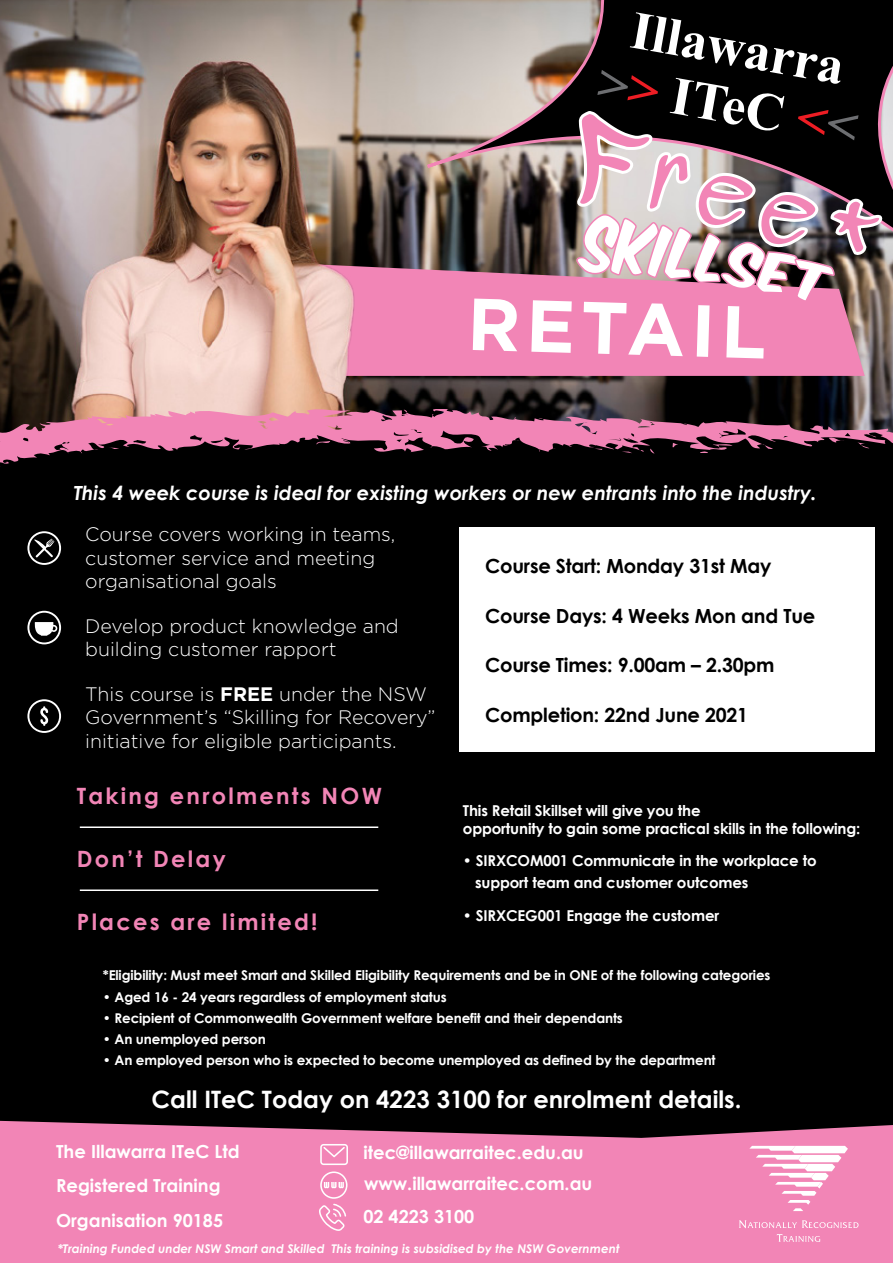
<style>
.page{position:relative;width:893px;height:1263px;background:#fff}
.page>*{position:absolute;margin:0;border:0;box-sizing:border-box;transform-origin:0 0}
.t1{font:78px "wickhophandwriting";color:#f285b6}
.t2{font:700 73.5px "Gotham";color:#fff}
.t3{font:700 24px "Century Gothic";color:#fff}
.t4{font:700 22.5px "Century Gothic";letter-spacing:.1em;color:#f285b6}
.t5{font:300 19.5px/23.4px "Gotham";color:#fff}
.t6{font:700 19.5px "Century Gothic";letter-spacing:-.01em;color:#000}
.t7{font:italic 700 19.5px "Century Gothic";color:#fff}
.t8{font:700 18px/34.5px "Century Gothic";color:#fff}
.t9{font:700 15px/18px "Century Gothic";letter-spacing:-.01em;color:#fff}
.t10{font:700 13.5px "Century Gothic";letter-spacing:-.01em;color:#fff}
.t11{font:italic 700 12px "Century Gothic";color:#fff}
.s1{font-weight:700}
</style>
<div class="page">
<div style="left:0;top:426px;width:893px;height:718px;background:#000"></div>
<img style="left:0;top:0;width:893px;height:407px">
<svg style="left:281px;top:263px;width:584px;height:113px;background:#ee8eb4"></svg>
<svg style="left:0;top:407px;width:893px;height:60px"></svg>
<svg style="left:853px;top:442px;width:16px;height:6px"></svg>
<svg style="left:829px;top:436px;width:15px;height:6px"></svg>
<svg style="left:698px;top:451px;width:10px;height:2px"></svg>
<svg style="left:672px;top:443px;width:6px;height:5px"></svg>
<svg style="left:650px;top:448px;width:5px;height:6px"></svg>
<svg style="left:315px;top:439px;width:15px;height:7px"></svg>
<svg style="left:108px;top:447px;width:11px;height:3px"></svg>
<img style="left:424px;top:0;width:469px;height:302px">
<svg style="left:575px;top:12px;width:309px;height:291px;background:#6b5e61"></svg>
<svg style="left:0;top:1121px;width:893px;height:142px;background:#e17ba9"></svg>
<svg style="left:749px;top:1146px;width:99px;height:65px"></svg>
<svg style="left:739px;top:1220px;width:119px;height:8px"></svg>
<svg style="left:777px;top:1234px;width:43px;height:8px"></svg>
<svg style="left:320px;top:1144px;width:28px;height:21px"></svg>
<svg style="left:319px;top:1171px;width:28px;height:60px;background:#f4a0c6"></svg>
<svg style="left:27px;top:699px;width:34px;height:34px"></svg>
<svg style="left:27px;top:611px;width:34px;height:33px"></svg>
<svg style="left:27px;top:531px;width:34px;height:34px"></svg>
<div style="left:459px;top:527px;width:415px;height:225px;background:#fff"></div>
<hr style="left:80px;top:826px;width:298px;height:2px;background:#fff">
<hr style="left:80px;top:889px;width:298px;height:2px;background:#fff">
<h1 class="t1" style="left:592px;top:101px;width:313px;rotate:17deg">Free*</h1>
<h2 class="t2" style="left:469px;top:281px;width:301px;rotate:2deg">RETAIL</h2>
<h3 class="t7" style="left:74px;top:478px;width:744px">This 4 week course is ideal for existing workers or new entrants into the industry.</h3>
<h3 class="t5" style="left:85px;top:523px;width:312px">Course covers working in teams, customer service and meeting organisational goals</h3>
<h3 class="t5" style="left:85px;top:615px;width:315px;line-height:22.5px">Develop product knowledge and building customer rapport</h3>
<h3 class="t5" style="left:85px;top:682px;width:352px">This course is <span class="s1">FREE</span> under the NSW<br>Government’s “Skilling for Recovery” initiative for eligible participants.</h3>
<h3 class="t4" style="left:77px;top:778px;width:307px">Taking enrolments NOW</h3>
<h3 class="t4" style="left:77px;top:841px;width:150px">Don’t Delay</h3>
<h3 class="t4" style="left:77px;top:904px;width:242px">Places are limited!</h3>
<h3 class="t6" style="left:485px;top:551px;width:288px">Course Start: Monday 31st May</h3>
<h3 class="t6" style="left:485px;top:601px;width:332px">Course Days: 4 Weeks Mon and Tue</h3>
<h3 class="t6" style="left:485px;top:650px;width:291px">Course Times: 9.00am – 2.30pm</h3>
<h3 class="t6" style="left:485px;top:700px;width:265px">Completion: 22nd June 2021</h3>
<p class="t9" style="left:463px;top:801px;width:399px">This Retail Skillset will give you the<br>opportunity to gain some practical skills in the following:</p>
<p class="t9" style="left:475px;top:848px;width:343px;line-height:22.5px;text-indent:-12px">• SIRXCOM001 Communicate in the workplace to support team and customer outcomes</p>
<p class="t9" style="left:463px;top:906px;width:258px">• SIRXCEG001 Engage the customer</p>
<p class="t10" style="left:103px;top:965px;width:669px">*Eligibility: Must meet Smart and Skilled Eligibility Requirements and be in ONE of the following categories</p>
<p class="t10" style="left:103px;top:987px;width:345px">• Aged 16 - 24 years regardless of employment status</p>
<p class="t10" style="left:103px;top:1008px;width:522px">• Recipient of Commonwealth Government welfare benefit and their dependants</p>
<p class="t10" style="left:103px;top:1029px;width:164px">• An unemployed person</p>
<p class="t10" style="left:103px;top:1050px;width:614px">• An employed person who is expected to become unemployed as defined by the department</p>
<h3 class="t3" style="left:152px;top:1081px;width:591px">Call ITeC Today on 4223 3100 for enrolment details.</h3>
<h3 class="t8" style="left:56px;top:1133px;width:185px">The Illawarra ITeC Ltd<br>Registered Training<br>Organisation 90185</h3>
<h3 class="t8" style="left:363px;top:1136px;width:230px;line-height:31px">itec@illawarraitec.edu.au www.illawarraitec.com.au</h3>
<h3 class="t8" style="left:363px;top:1199px;width:112px">02 4223 3100</h3>
<p class="t11" style="left:58px;top:1239px;width:563px">*Training Funded under NSW Smart and Skilled This training is subsidised by the NSW Government</p>
</div>
